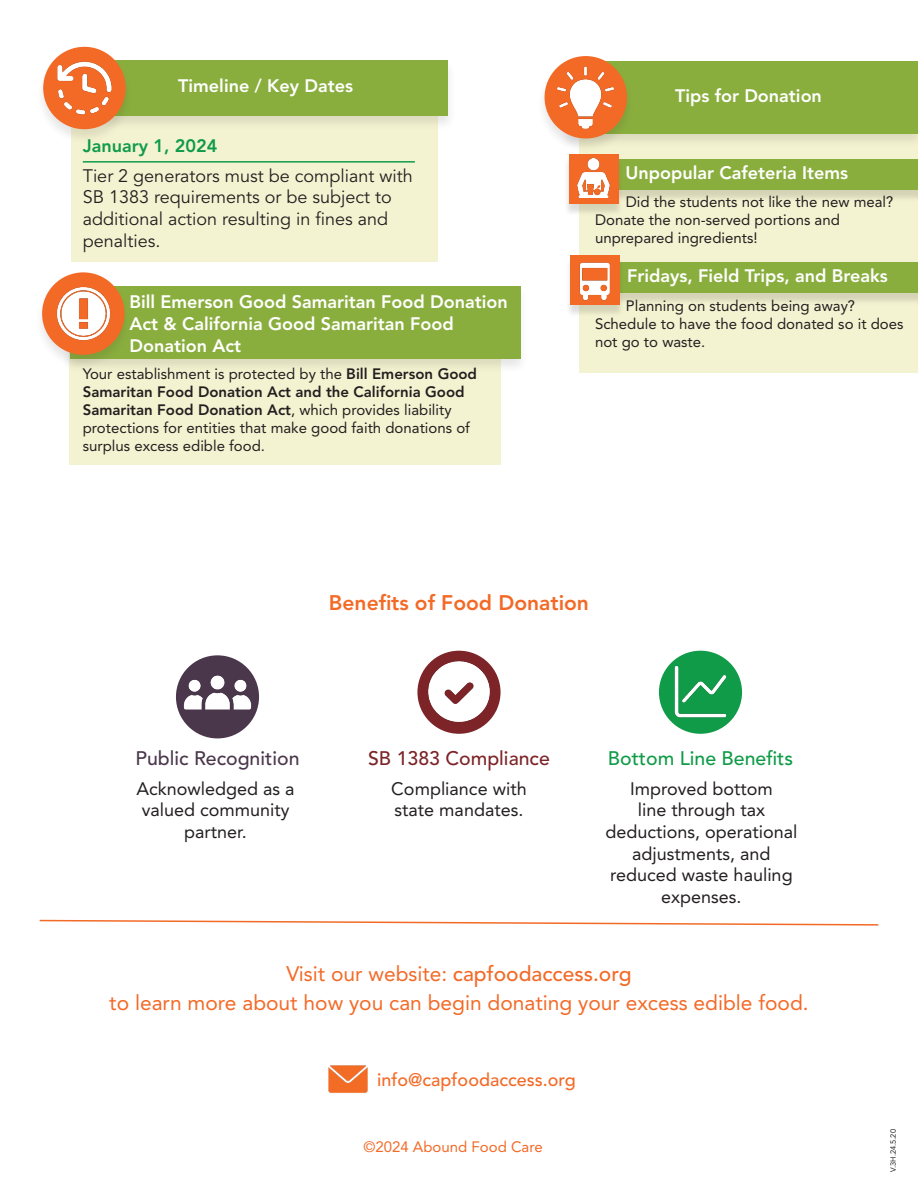
<style>
.page{position:relative;width:918px;height:1188px;background:#fff}
.page>*{position:absolute;margin:0;border:0;box-sizing:border-box;transform-origin:0 0}
.t1{font:21px "Avenir LT Pro";color:#f36a27}
.t2{font:500 21px "Avenir LT Pro";color:#f36a27}
.t3{font:800 21px "Avenir LT Pro";color:#f36a27}
.t4{font:500 19.5px "Avenir LT Pro";color:#109b48}
.t5{font:500 19.5px "Avenir LT Pro";color:#4b374c}
.t6{font:500 19.5px "Avenir LT Pro";color:#7d2428}
.t7{font:800 18px/21.6px "Avenir LT Pro";color:#fff}
.t8{font:18px/21.6px "Avenir LT Pro";color:#231f20;text-align:center}
.t9{font:18px/21.6px "Avenir LT Pro";color:#231f20}
.t10{font:500 18px "Avenir LT Pro";color:#f36a27}
.t11{font:800 18px "Avenir LT Pro";color:#109b48}
.t12{font:15px/18px "Avenir LT Pro";color:#231f20}
.t13{font:15px "Avenir LT Pro";color:#f36a27}
.t14{font:7.5px "Avenir LT Pro";color:#040503}
.s1{font-weight:800}
.s2{font-weight:400}
</style>
<div class="page">
<div style="left:71px;top:73px;width:367px;height:189px;background:#f4f3d1"></div>
<div style="left:97px;top:60px;width:359px;height:71px;background:#231f20;opacity:.11"></div>
<div style="left:106px;top:60px;width:342px;height:56px;background:#8aae3e"></div>
<div style="left:35px;top:46px;width:99px;height:99px;background:#231f20;opacity:.11"></div>
<div style="left:43px;top:47px;width:83px;height:82px;background:#f36a27;border-radius:50%"></div>
<hr style="left:83px;top:161px;width:332px;height:2px;background:#109b48">
<img style="left:57px;top:61px;width:55px;height:54px">
<div style="left:70px;top:298px;width:431px;height:166px;background:#f4f3d1"></div>
<div style="left:62px;top:285px;width:467px;height:89px;background:#231f20;opacity:.11"></div>
<div style="left:70px;top:286px;width:450px;height:72px;background:#8aae3e"></div>
<div style="left:34px;top:272px;width:99px;height:98px;background:#231f20;opacity:.11"></div>
<div style="left:42px;top:272px;width:83px;height:83px;background:#f36a27;border-radius:50%"></div>
<img style="left:54px;top:284px;width:57px;height:59px">
<svg style="left:39px;top:919px;width:840px;height:7px"></svg>
<img style="left:328px;top:1065px;width:40px;height:28px">
<div style="left:176px;top:655px;width:83px;height:83px;background:#4b374c;border-radius:50%"></div>
<img style="left:183px;top:657px;width:69px;height:70px">
<div style="left:417px;top:651px;width:84px;height:83px;background:#7d2428;border-radius:50%"></div>
<img style="left:423px;top:655px;width:72px;height:73px">
<div style="left:659px;top:651px;width:83px;height:83px;background:#109b48;border-radius:50%"></div>
<img style="left:674px;top:665px;width:53px;height:53px">
<div style="left:579px;top:125px;width:339px;height:248px;background:#f4f3d1"></div>
<div style="left:561px;top:60px;width:357px;height:89px;background:#231f20;opacity:.11"></div>
<div style="left:569px;top:61px;width:349px;height:72px;background:#8aae3e"></div>
<div style="left:536px;top:55px;width:99px;height:99px;background:#231f20;opacity:.11"></div>
<div style="left:545px;top:56px;width:82px;height:83px;background:#f36a27;border-radius:50%"></div>
<div style="left:612px;top:162px;width:306px;height:40px;background:#231f20;opacity:.15"></div>
<div style="left:617px;top:159px;width:301px;height:31px;background:#8aae3e"></div>
<div style="left:564px;top:157px;width:59px;height:59px;background:#231f20;opacity:.15"></div>
<div style="left:569px;top:155px;width:49px;height:49px;background:#f36a27"></div>
<div style="left:613px;top:265px;width:305px;height:40px;background:#231f20;opacity:.15"></div>
<div style="left:618px;top:262px;width:300px;height:31px;background:#8aae3e"></div>
<div style="left:565px;top:258px;width:60px;height:59px;background:#231f20;opacity:.15"></div>
<div style="left:570px;top:256px;width:50px;height:49px;background:#f36a27"></div>
<img style="left:552px;top:63px;width:68px;height:68px">
<img style="left:579px;top:262px;width:31px;height:39px">
<img style="left:577px;top:159px;width:33px;height:39px">
<p class="t7" style="left:178px;top:75px;width:176px">Timeline / Key Dates</p>
<p class="t11" style="left:83px;top:135px;width:136px">January 1, 2024</p>
<p class="t9" style="left:83px;top:165px;width:332px">Tier 2 generators must be compliant with<br>SB 1383 requirements or be subject to additional action resulting in fines and penalties.</p>
<p class="t7" style="left:130px;top:291px;width:380px">Bill Emerson Good Samaritan Food Donation<br>Act &amp; California Good Samaritan Food<br>Donation Act</p>
<p class="t12" style="left:83px;top:365px;width:396px">Your establishment is protected by the <span class="s1">Bill Emerson Good Samaritan Food Donation Act and the California Good Samaritan Food Donation Act</span>, which provides liability protections for entities that make good faith donations of surplus excess edible food.</p>
<p class="t7" style="left:675px;top:85px;width:148px">Tips for Donation</p>
<p class="t7" style="left:626px;top:162px;width:224px">Unpopular Cafeteria Items</p>
<p class="t12" style="left:595px;top:193px;width:300px;text-indent:31px">Did the students not like the new meal?<br>Donate the non-served portions and</p>
<p class="t12" style="left:595px;top:229px;width:164px">unprepared ingredients!</p>
<p class="t7" style="left:627px;top:265px;width:262px">Fridays, Field Trips, and Breaks</p>
<p class="t12" style="left:595px;top:297px;width:310px;text-indent:31px">Planning on students being away?<br>Schedule to have the food donated so it does not go to waste.</p>
<p class="t3" style="left:329px;top:590px;width:262px">Benefits of Food Donation</p>
<p class="t5" style="left:135px;top:746px;width:166px">Public Recognition</p>
<p class="t6" style="left:368px;top:746px;width:183px">SB 1383 Compliance</p>
<p class="t4" style="left:608px;top:746px;width:187px">Bottom Line Benefits</p>
<p class="t8" style="left:137px;top:778px;width:160px">Acknowledged as a valued community partner.</p>
<p class="t8" style="left:391px;top:778px;width:137px;text-align:left">Compliance with state mandates.</p>
<p class="t8" style="left:605px;top:778px;width:194px">Improved bottom<br>line through tax deductions, operational adjustments, and reduced waste hauling expenses.</p>
<p class="t2" style="left:286px;top:962px;width:347px"><span class="s2">Visit our website:</span> capfoodaccess.org</p>
<p class="t1" style="left:109px;top:990px;width:701px">to learn more about how you can begin donating your excess edible food.</p>
<p class="t10" style="left:377px;top:1069px;width:200px">info@capfoodaccess.org</p>
<p class="t13" style="left:363px;top:1137px;width:181px">©2024 Abound Food Care</p>
<p class="t14" style="left:889px;top:1172px;width:44px;rotate:-90deg">V.3H.24.5.20</p>
</div>
